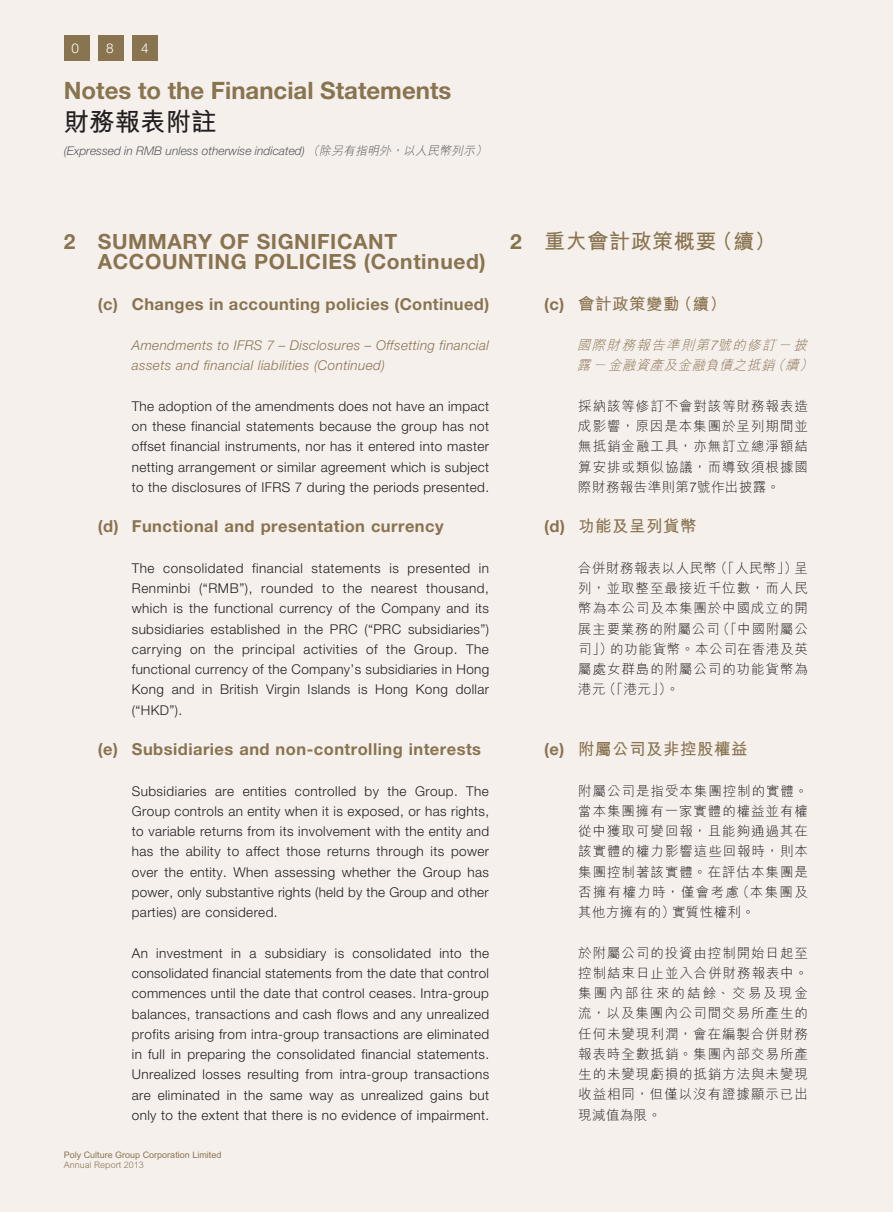
<style>
.page{position:relative;width:893px;height:1212px;background:#f6f0ed}
.page>*{position:absolute;margin:0;border:0;box-sizing:border-box;transform-origin:0 0}
.t1{font:700 25.5px "M Hei HK";color:#231f20}
.t2{font:700 24px "Helvetica Neue LT Std";color:#897450}
.t3{font:700 21px/20.2px "Helvetica Neue LT Std";letter-spacing:.03em;color:#897450}
.t4{font:700 21px "M Hei HK";letter-spacing:.03em;color:#897450}
.t5{font:700 16.5px "Helvetica Neue LT Std";letter-spacing:.03em;color:#897450}
.t6{font:700 16.5px "M Hei HK";letter-spacing:.03em;color:#897450}
.t7{font:300 13.5px/20.2px "Helvetica Neue LT Std";letter-spacing:.03em;color:#231f20;text-align:justify}
.t8{font:300 13.5px/20.2px "M Hei HK";letter-spacing:.07em;color:#231f20;text-align:justify}
.t9{font:italic 300 13.5px/20.2px "Helvetica Neue LT Std";letter-spacing:.025em;color:#897450}
.t10{font:italic 300 13.5px/20.2px "M Hei HK";color:#897450}
.t11{font:300 13.5px "Helvetica Neue LT Std";color:#fff}
.t12{font:italic 300 12px "Helvetica Neue LT Std";color:#57585a}
.t13{font:700 9px "M Hei HK";color:#897450}
.t14{font:300 9px "M Hei HK";color:#897450}
.s1{font-family:"M Hei HK"}
.s2{font-family:"Helvetica Neue LT Std"}
</style>
<div class="page">
<div style="left:64px;top:35px;width:25px;height:25px;background:#897450"></div>
<div style="left:98px;top:35px;width:25px;height:25px;background:#897450"></div>
<div style="left:132px;top:35px;width:25px;height:25px;background:#897450"></div>
<p class="t11" style="left:71px;top:40px;width:9px">0</p>
<p class="t11" style="left:106px;top:40px;width:9px">8</p>
<p class="t11" style="left:141px;top:40px;width:9px">4</p>
<h2 class="t2" style="left:64px;top:75px;width:389px">Notes to the Financial Statements</h2>
<h1 class="t1" style="left:64px;top:104px;width:154px">財務報表附註</h1>
<p class="t12" style="left:64px;top:143px;width:428px">(Expressed in RMB unless otherwise indicated) <span class="s1">（除另有指明外，以人民幣列示）</span></p>
<h3 class="t3" style="left:64px;top:231px;width:31px">2 SUMMA</h3>
<h3 class="t3" style="left:98px;top:231px;width:300px;text-indent:85px">RY OF SIGNIFICANT<br>ACCOU NTI NG POLI</h3>
<h3 class="t3" style="left:306px;top:251px;width:29px">CIES</h3>
<h3 class="t3" style="left:364px;top:251px;width:123px">(Continued)</h3>
<p class="t5" style="left:98px;top:294px;width:393px">(c) Changes in accounting policies (Continued)</p>
<p class="t9" style="left:132px;top:335px;width:359px">Amendments to IFRS 7 – Disclosures – Offsetting financial assets and financial liabilities (Continued)</p>
<p class="t7" style="left:132px;top:396px;width:359px">The adoption of the amendments does not have an impact on these financial statements because the group has not offset financial instruments, nor has it entered into master netting arrangement or similar agreement which is subject to the disclosures of IFRS 7 during the periods presented.</p>
<p class="t5" style="left:98px;top:516px;width:348px">(d) Functional and presentation currency</p>
<p class="t7" style="left:132px;top:558px;width:359px">The consolidated financial statements is presented in Renminbi (“RMB”), rounded to the nearest thousand, which is the functional currency of the Company and its subsidiaries established in the PRC (“PRC subsidiaries”) carrying on the principal activities of the Group. The functional currency of the Company’s subsidiaries in Hong Kong and in British Virgin Islands is Hong Kong dollar (“HKD”).</p>
<p class="t5" style="left:98px;top:739px;width:385px">(e) Subsidiaries and non-controlling interests</p>
<p class="t7" style="left:132px;top:780px;width:359px">Subsidiaries are entities controlled by the Group. The Group controls an entity when it is exposed, or has rights, to variable returns from its involvement with the entity and has the ability to affect those returns through its power over the entity. When assessing whether the Group has power, only substantive rights (held by the Group and other parties) are considered.</p>
<p class="t7" style="left:132px;top:942px;width:359px">An investment in a subsidiary is consolidated into the consolidated financial statements from the date that control commences until the date that control ceases. Intra-group balances, transactions and cash flows and any unrealized profits arising from intra-group transactions are eliminated in full in preparing the consolidated financial statements.<br>Unrealized losses resulting from intra-group transactions are eliminated in the same way as unrealized gains but only to the extent that there is no evidence of impairment.</p>
<p class="t13" style="left:64px;top:1148px;width:159px">Poly Culture Group Corporation Limited</p>
<p class="t14" style="left:64px;top:1159px;width:82px">Annual Report 2013</p>
<h3 class="t4" style="left:510px;top:226px;width:267px"><span class="s2">2</span> 重大會計政策概要（續）</h3>
<p class="t6" style="left:544px;top:291px;width:184px"><span class="s2">(c)</span> 會計政策變動（續）</p>
<p class="t10" style="left:577px;top:334px;width:242px">國際財務報告準則第<span class="s2">7</span>號的修訂－披露－金融資產及金融負債之抵銷（續）</p>
<p class="t8" style="left:578px;top:395px;width:231px">採納該等修訂不會對該等財務報表造成影響，原因是本集團於呈列期間並無抵銷金融工具，亦無訂立總淨額結算安排或類似協議，而導致須根據國際財務報告準則第<span class="s2">7</span>號作出披露。</p>
<p class="t6" style="left:544px;top:514px;width:154px"><span class="s2">(d)</span> 功能及呈列貨幣</p>
<p class="t8" style="left:578px;top:557px;width:231px">合併財務報表以人民幣（「人民幣」）呈列，並取整至最接近千位數，而人民幣為本公司及本集團於中國成立的開展主要業務的附屬公司（「中國附屬公司」）的功能貨幣。本公司在香港及英屬處女群島的附屬公司的功能貨幣為港元（「港元」）。</p>
<p class="t6" style="left:544px;top:737px;width:205px"><span class="s2">(e)</span> 附屬公司及非控股權益</p>
<p class="t8" style="left:578px;top:780px;width:231px">附屬公司是指受本集團控制的實體。當本集團擁有一家實體的權益並有權從中獲取可變回報，且能夠通過其在該實體的權力影響這些回報時，則本集團控制著該實體。在評估本集團是否擁有權力時，僅會考慮（本集團及其他方擁有的）實質性權利。</p>
<p class="t8" style="left:578px;top:942px;width:231px">於附屬公司的投資由控制開始日起至控制結束日止並入合併財務報表中。集團內部往來的結餘、交易及現金流，以及集團內公司間交易所產生的任何未變現利潤，會在編製合併財務報表時全數抵銷。集團內部交易所產生的未變現虧損的抵銷方法與未變現收益相同，但僅以沒有證據顯示已出現減值為限。</p>
</div>
